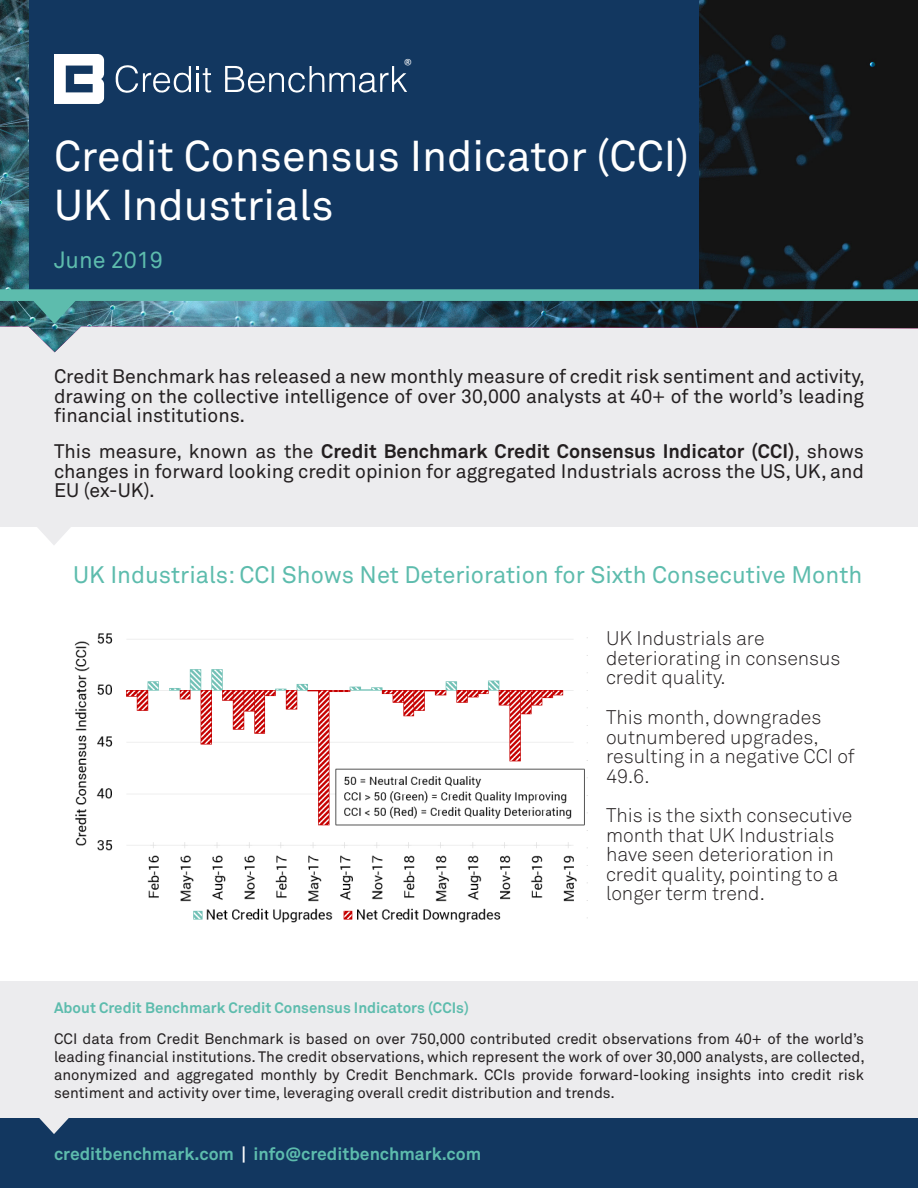
<style>
.page{position:relative;width:918px;height:1188px;background:#fff}
.page>*{position:absolute;margin:0;border:0;box-sizing:border-box;transform-origin:0 0}
.t1{font:42.75px/48.6px "Akkurat Pro";color:#fff}
.Subtitles{font:23.7px "Akkurat Pro";color:#5dbcad}
.t2{font:23.25px "Akkurat Pro";color:#5dbcad}
.Body_Copy{font:19.5px/19.5px "Akkurat Light Pro";color:#231f20}
.Body_Copy-2{font:19.35px/19.4px "Akkurat Pro";color:#231f20;text-align:justify}
.t3{font:300 17.7px "Calibri";color:#fff}
.Subtitles-2{font:700 17.4px "Akkurat Pro";color:#5dbcad}
.Body_Copy-3{font:15px/18px "Akkurat Pro";color:#231f20;text-align:justify}
.Body_Copy-4{font:700 15px "Akkurat Pro";color:#5dbcad}
.s1{font-weight:700}
.s2{color:#fff}
</style>
<div class="page">
<div style="left:0;top:981px;width:918px;height:137px;background:#ececee"></div>
<div style="left:0;top:324px;width:918px;height:202px;background:#ececee"></div>
<img style="left:0;top:0;width:918px;height:352px">
<div style="left:29px;top:0;width:670px;height:289px;background:#123760"></div>
<div style="left:0;top:289px;width:918px;height:12px;background:#5dbcad"></div>
<svg style="left:32px;top:301px;width:45px;height:23px"></svg>
<div style="left:0;top:1118px;width:918px;height:70px;background:#123760"></div>
<svg style="left:39px;top:1118px;width:30px;height:16px"></svg>
<svg style="left:36px;top:526px;width:36px;height:19px"></svg>
<svg style="left:54px;top:54px;width:50px;height:50px"></svg>
<svg style="left:225px;top:66px;width:182px;height:27px"></svg>
<svg style="left:116px;top:65px;width:75px;height:28px"></svg>
<svg style="left:197px;top:66px;width:14px;height:27px"></svg>
<img style="left:74px;top:633px;width:514px;height:290px">
<p class="t3" style="left:404px;top:55px;width:10px">®</p>
<p class="t1" style="left:54px;top:133px;width:637px">Credit Consensus Indicator (CCI)<br>UK Industrials</p>
<p class="t2" style="left:54px;top:247px;width:111px">June 2019</p>
<p class="Body_Copy-2" style="left:54px;top:368px;width:812px">Credit Benchmark has released a new monthly measure of credit risk sentiment and activity, drawing on the collective intelligence of over 30,000 analysts at 40+ of the world’s leading financial institutions.</p>
<p class="Body_Copy-2" style="left:54px;top:442px;width:812px">This measure, known as the <span class="s1">Credit Benchmark Credit Consensus Indicator (CCI)</span>, shows changes in forward looking credit opinion for aggregated Industrials across the US, UK, and EU (ex-UK).</p>
<p class="Subtitles" style="left:73px;top:561px;width:791px">UK Industrials: CCI Shows Net Deterioration for Sixth Consecutive Month</p>
<p class="Body_Copy" style="left:606px;top:629px;width:236px">UK Industrials are deteriorating in consensus credit quality.</p>
<p class="Body_Copy" style="left:606px;top:708px;width:250px">This month, downgrades outnumbered upgrades, resulting in a negative CCI of<br>49.6.</p>
<p class="Body_Copy" style="left:606px;top:806px;width:248px">This is the sixth consecutive month that UK Industrials have seen deterioration in credit quality, pointing to a longer term trend.</p>
<p class="Body_Copy-4" style="left:54px;top:998px;width:416px">About Credit Benchmark Credit Consensus Indicators (CCIs)</p>
<p class="Body_Copy-3" style="left:54px;top:1030px;width:812px">CCI data from Credit Benchmark is based on over 750,000 contributed credit observations from 40+ of the world’s leading financial institutions. The credit observations, which represent the work of over 30,000 analysts, are collected, anonymized and aggregated monthly by Credit Benchmark. CCIs provide forward-looking insights into credit risk sentiment and activity over time, leveraging overall credit distribution and trends.</p>
<p class="Subtitles-2" style="left:54px;top:1143px;width:429px">creditbenchmark.com <span class="s2">|</span> info@creditbenchmark.com</p>
</div>
